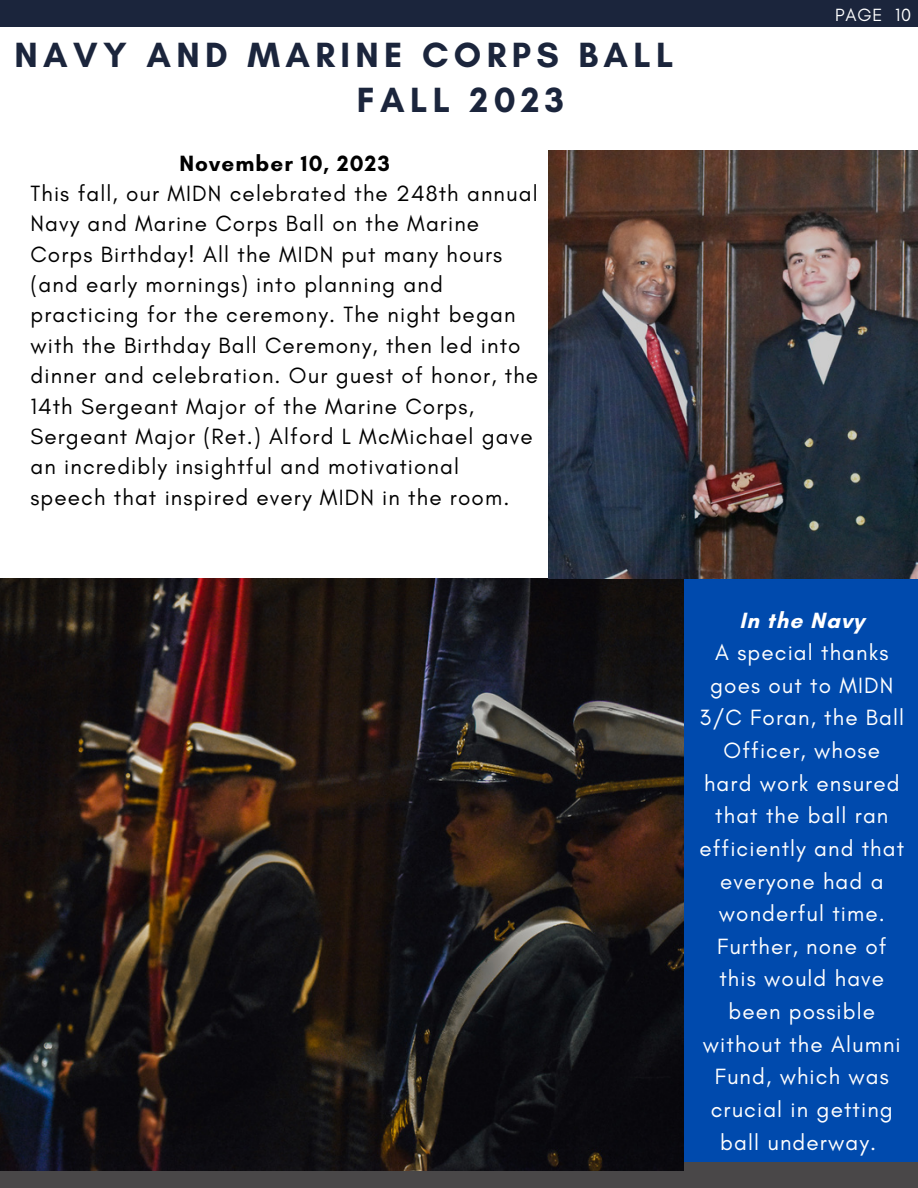
<style>
.page{position:relative;width:918px;height:1188px;background:#fff}
.page>*{position:absolute;margin:0;border:0;box-sizing:border-box;transform-origin:0 0}
.t1{font:700 35.7px/45px "Glacial Indifference";letter-spacing:.15em;color:#1b253c}
.t2{font:22.5px/30.3px "Glacial Indifference";letter-spacing:.05em;color:#000}
.t3{font:22.5px/32.7px "Glacial Indifference";letter-spacing:.05em;color:#fff;text-align:center}
.t4{font:700 22.5px "Glacial Indifference";letter-spacing:.05em;color:#000}
.t5{font:700 22.5px "Glacial Indifference";letter-spacing:.05em;color:#fff}
.t6{font:18px "Glacial Indifference";letter-spacing:.05em;color:#fff}
</style>
<div class="page">
<div style="left:0;top:579px;width:918px;height:600px;background:#004aad"></div>
<div style="left:0;top:0;width:918px;height:27px;background:#1b253c"></div>
<div style="left:0;top:1162px;width:918px;height:26px;background:#494748"></div>
<img style="left:0;top:579px;width:684px;height:591px">
<img style="left:549px;top:150px;width:369px;height:429px">
<p class="t1" style="left:357px;top:32px;width:318px;text-indent:-342px">NAVY AND MARINE CORPS BALL<br>FALL 2023</p>
<p class="t4" style="left:179px;top:149px;width:212px">November 10, 2023</p>
<p class="t2" style="left:30px;top:178px;width:509px">This fall, our MIDN celebrated the 248th annual Navy and Marine Corps Ball on the Marine Corps Birthday! All the MIDN put many hours (and early mornings) into planning and practicing for the ceremony. The night began with the Birthday Ball Ceremony, then led into dinner and celebration. Our guest of honor, the 14th Sergeant Major of the Marine Corps, Sergeant Major (Ret.) Alford L McMichael gave an incredibly insightful and motivational speech that inspired every MIDN in the room.</p>
<p class="t6" style="left:835px;top:4px;width:78px">PAGE 10</p>
<p class="t5" style="left:739px;top:606px;width:126px">In the Navy</p>
<p class="t3" style="left:699px;top:636px;width:206px">A special thanks goes out to MIDN<br>3/C Foran, the Ball<br>Officer, whose hard work ensured that the ball ran efficiently and that everyone had a wonderful time.<br>Further, none of this would have been possible without the Alumni<br>Fund, which was crucial in getting ball underway.</p>
</div>
